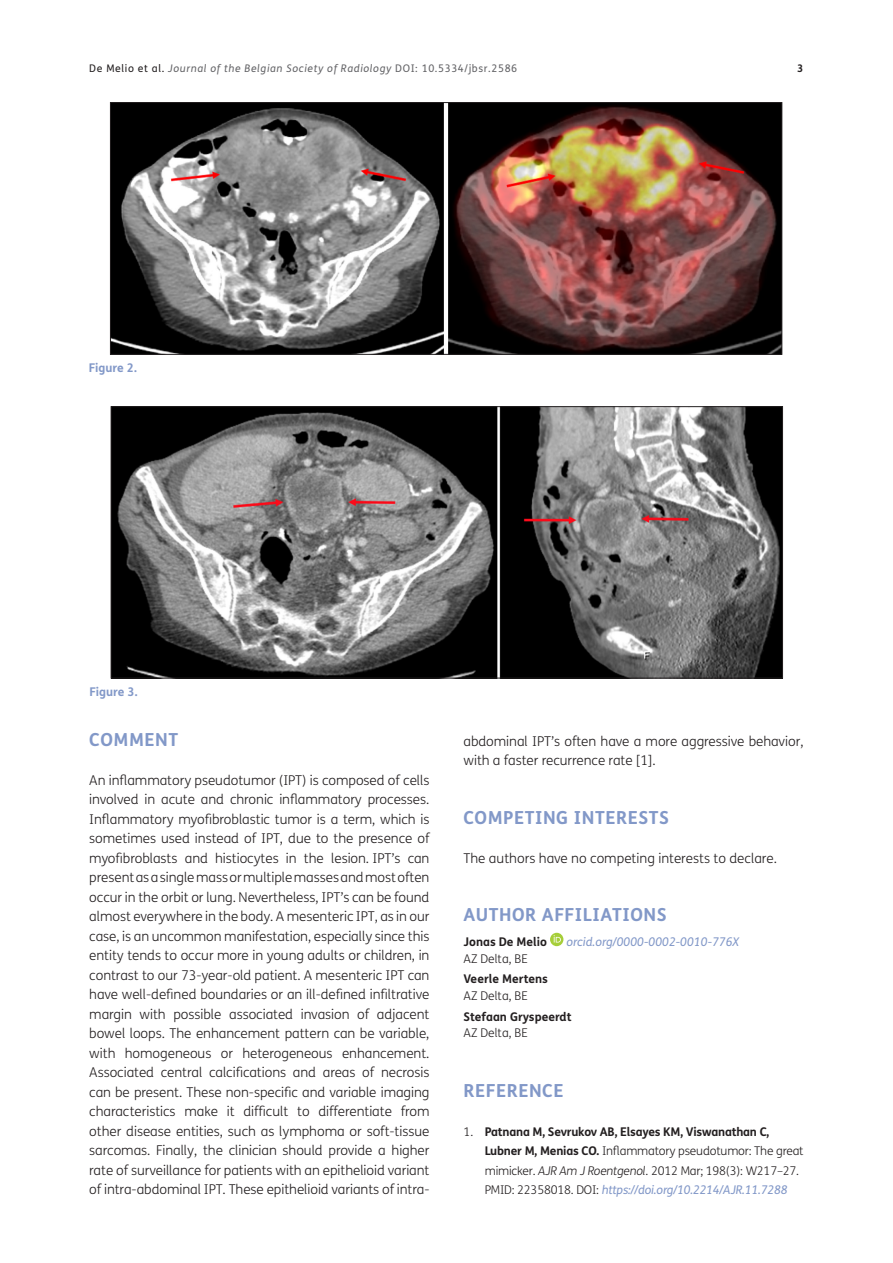
<style>
.page{position:relative;width:893px;height:1263px;background:#fff}
.page>*{position:absolute;margin:0;border:0;box-sizing:border-box;transform-origin:0 0}
.t1{font:700 18px "FS Me";letter-spacing:.03em;color:#8298c8}
.Body_Copy_-_1st_Para{font:300 13.5px/19.5px "FS Me";letter-spacing:-.005em;color:#231f20;text-align:justify}
.References{font:300 12px/19.5px "FS Me";letter-spacing:-.015em;color:#231f20}
.Meta{font:700 12px/16.5px "FS Me";color:#231f20}
.Meta-2{font:italic 12px "FS Me";color:#8298c8}
.Figure_copy{font:700 12px "FS Me";color:#8298c8}
.Meta-3{font:300 12px "FS Me";color:#231f20}
.t2{font:italic 10.5px "FS Me";letter-spacing:.06em;color:#636366}
.t3{font:700 10.5px "FS Me";color:#231f20}
.s1{font-style:normal;color:#231f20}
.s2{font-style:normal}
.s3{font-weight:300}
.s4{font-weight:700}
.s5{font-style:italic}
.s6{font-weight:400;font-style:italic;color:#8298c8}
</style>
<div class="page">
<svg style="left:550px;top:933px;width:13px;height:13px"></svg>
<svg style="left:554px;top:935px;width:7px;height:7px"></svg>
<img style="left:113px;top:408px;width:668px;height:268px">
<div style="left:111px;top:406px;width:672px;height:272px;border:1px solid #231f20"></div>
<img style="left:112px;top:104px;width:668px;height:249px">
<div style="left:110px;top:102px;width:672px;height:253px;border:1px solid #231f20"></div>
<p class="t2" style="left:89px;top:62px;width:429px"><span class="s1">De Melio et al.</span> Journal of the Belgian Society of Radiology <span class="s2">DOI: 10.5334/jbsr.2586</span></p>
<p class="t3" style="left:797px;top:61px;width:8px">3</p>
<p class="Figure_copy" style="left:89px;top:360px;width:49px">Figure 2.</p>
<p class="Figure_copy" style="left:90px;top:684px;width:49px">Figure 3.</p>
<h1 class="t1" style="left:89px;top:728px;width:91px">COMMENT</h1>
<p class="Body_Copy_-_1st_Para" style="left:89px;top:770px;width:342px">An inflammatory pseudotumor (IPT) is composed of cells involved in acute and chronic inflammatory processes.<br>Inflammatory myofibroblastic tumor is a term, which is sometimes used instead of IPT, due to the presence of myofibroblasts and histiocytes in the lesion. IPT’s can present as a single mass or multiple masses and most often occur in the orbit or lung. Nevertheless, IPT’s can be found almost everywhere in the body. A mesenteric IPT, as in our case, is an uncommon manifestation, especially since this entity tends to occur more in young adults or children, in contrast to our 73-year-old patient. A mesenteric IPT can have well-defined boundaries or an ill-defined infiltrative margin with possible associated invasion of adjacent bowel loops. The enhancement pattern can be variable, with homogeneous or heterogeneous enhancement.<br>Associated central calcifications and areas of necrosis can be present. These non-specific and variable imaging characteristics make it difficult to differentiate from other disease entities, such as lymphoma or soft-tissue sarcomas. Finally, the clinician should provide a higher rate of surveillance for patients with an epithelioid variant of intra-abdominal IPT. These epithelioid variants of intra-</p>
<p class="Body_Copy_-_1st_Para" style="left:463px;top:731px;width:342px">abdominal IPT’s often have a more aggressive behavior, with a faster recurrence rate [1].</p>
<h1 class="t1" style="left:463px;top:806px;width:207px">COMPETING INTERESTS</h1>
<p class="Body_Copy_-_1st_Para" style="left:463px;top:848px;width:315px">The authors have no competing interests to declare.</p>
<h1 class="t1" style="left:463px;top:903px;width:205px">AUTHOR AFFILIATIONS</h1>
<p class="Meta" style="left:463px;top:934px;width:85px">Jonas De Melio</p>
<p class="Meta-2" style="left:566px;top:935px;width:174px">orcid.org/0000-0002-0010-776X</p>
<p class="Meta-3" style="left:463px;top:951px;width:66px">AZ Delta, BE</p>
<p class="Meta" style="left:463px;top:971px;width:86px">Veerle Mertens<br><span class="s3">AZ Delta, BE</span></p>
<p class="Meta" style="left:463px;top:1008px;width:110px">Stefaan Gryspeerdt<br><span class="s3">AZ Delta, BE</span></p>
<h1 class="t1" style="left:463px;top:1079px;width:102px">REFERENCE</h1>
<p class="References" style="left:485px;top:1122px;width:320px;text-indent:-21px">1. <span class="s4">Patnana M, Sevrukov AB, Elsayes KM, Viswanathan C, Lubner M, Menias CO.</span> Inflammatory pseudotumor: The great mimicker. <span class="s5">AJR Am J Roentgenol</span>. 2012 Mar; 198(3): W217–27.<br>PMID: 22358018. DOI: <span class="s6">https://doi.org/10.2214/AJR.11.7288</span></p>
</div>
